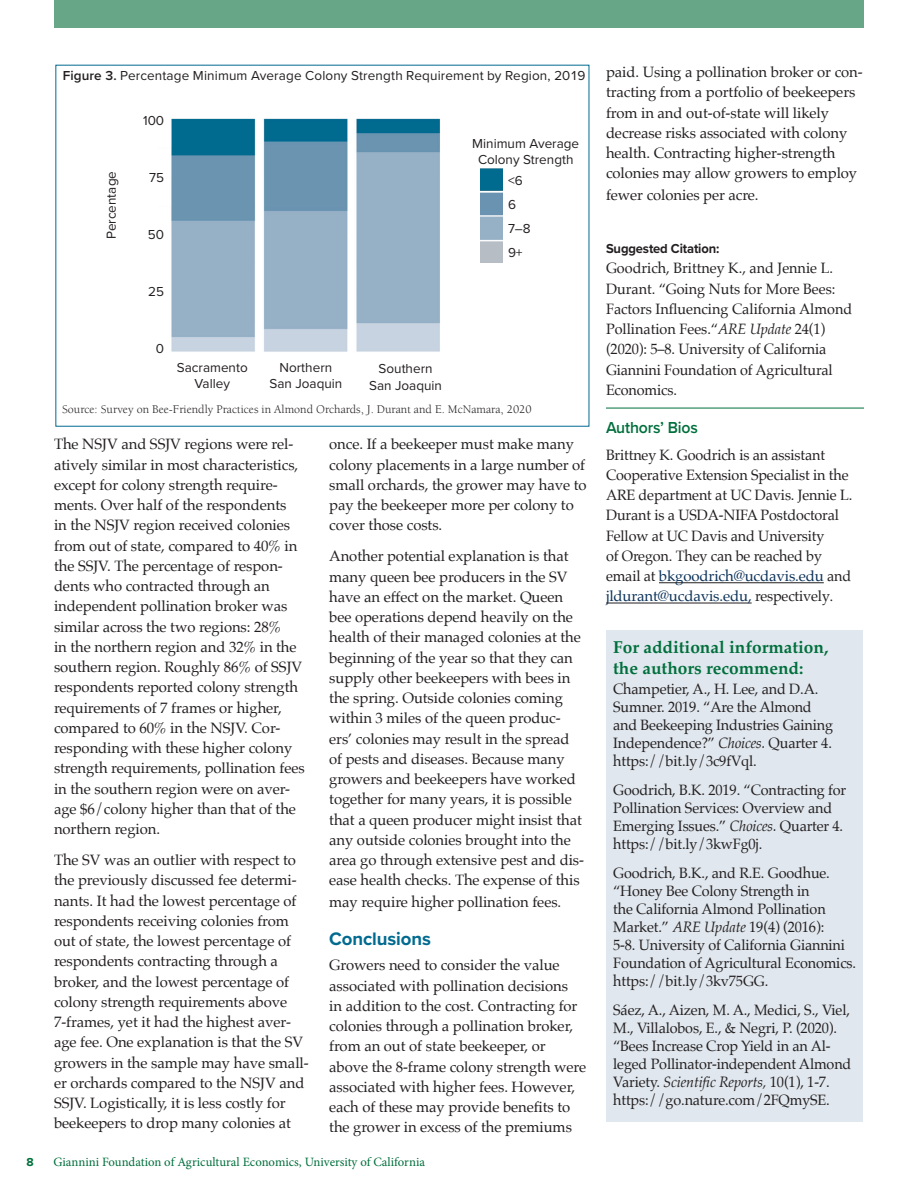
<style>
.page{position:relative;width:918px;height:1188px;background:#fff}
.page>*{position:absolute;margin:0;border:0;box-sizing:border-box;transform-origin:0 0}
.t1{font:700 18.75px "Proxima Nova";letter-spacing:-.005em;color:#006a90}
.t2{font:700 17.25px/20.2px "Palatino";color:#006f3c}
.t3{font:600 16.5px "Proxima Nova";letter-spacing:-.01em;color:#006f3c;scale:.96 1}
.t4{font:15px/20.2px "Palatino";letter-spacing:-.005em;color:#231f20}
.t5{font:15px/18px "Palatino";letter-spacing:-.005em;color:#231f20;scale:.96 1}
.t6{font:13.5px/16.2px "Proxima Nova";color:#231f20;text-align:center}
.t7{font:700 13.5px "Proxima Nova";letter-spacing:-.01em;color:#231f20;scale:.96 1}
.t8{font:12.75px "Minion Pro";color:#006f3c}
.t9{font:12px "Berkeley Std";color:#231f20}
.t10{font:700 12px "Proxima Nova";color:#006f3c}
.s1{font-weight:600}
.s2{font-style:italic}
.s3{color:#0c3259}
.s4{font-family:"Minion Pro"}
</style>
<div class="page">
<div style="left:54px;top:0;width:810px;height:28px;background:#67a788"></div>
<img style="left:171px;top:118px;width:269px;height:234px">
<img style="left:481px;top:169px;width:22px;height:94px">
<hr style="left:606px;top:408px;width:258px;height:1px;background:#006f3c">
<hr style="left:659px;top:582px;width:165px;height:1px;background:#231f20">
<hr style="left:606px;top:603px;width:146px;height:1px;background:#231f20">
<div style="left:606px;top:630px;width:256px;height:491px;background:#e0e7ee"></div>
<p class="t6" style="left:63px;top:67px;width:524px"><span class="s1">Figure 3.</span> Percentage Minimum Average Colony Strength Requirement by Region, 2019</p>
<p class="t6" style="left:103px;top:239px;width:69px;rotate:-90deg">Percentage</p>
<p class="t6" style="left:143px;top:112px;width:23px">100</p>
<p class="t6" style="left:149px;top:169px;width:16px">75</p>
<p class="t6" style="left:148px;top:226px;width:18px">50</p>
<p class="t6" style="left:148px;top:283px;width:17px">25</p>
<p class="t6" style="left:156px;top:340px;width:10px">0</p>
<p class="t6" style="left:177px;top:359px;width:72px">Sacramento<br>Valley</p>
<p class="t6" style="left:369px;top:360px;width:74px">Southern<br>San Joaquin</p>
<p class="t6" style="left:269px;top:359px;width:74px">Northern<br>San Joaquin</p>
<p class="t6" style="left:472px;top:135px;width:108px">Minimum Average<br>Colony Strength</p>
<p class="t6" style="left:508px;top:168px;width:24px;line-height:24px;text-align:left">&lt;6<br>6<br>7–8<br>9+</p>
<p class="t9" style="left:62px;top:403px;width:471px">Source: Survey on Bee-Friendly Practices in Almond Orchards, J. Durant and E. McNamara, 2020</p>
<p class="t4" style="left:54px;top:434px;width:252px">The NSJV and SSJV regions were rel&shy;atively similar in most characteristics, except for colony strength require&shy;ments. Over half of the respondents<br>in the NSJV region received colonies from out of state, compared to 40% in the SSJV. The percentage of respon&shy;dents who contracted through an independent pollination broker was similar across the two regions: 28%<br>in the northern region and 32% in the southern region. Roughly 86% of SSJV respondents reported colony strength requirements of 7 frames or higher, compared to 60% in the NSJV. Cor&shy;responding with these higher colony strength requirements, pollination fees in the southern region were on aver&shy;age $6/colony higher than that of the northern region.</p>
<p class="t4" style="left:54px;top:850px;width:256px">The SV was an outlier with respect to the previously discussed fee determi&shy;nants. It had the lowest percentage of respondents receiving colonies from out of state, the lowest percentage of respondents contracting through a broker, and the lowest percentage of colony strength requirements above 7-frames, yet it had the highest aver&shy;age fee. One explanation is that the SV growers in the sample may have small&shy;er orchards compared to the NSJV and SSJV. Logistically, it is less costly for beekeepers to drop many colonies at</p>
<p class="t4" style="left:329px;top:434px;width:259px">once. If a beekeeper must make many colony placements in a large number of small orchards, the grower may have to pay the beekeeper more per colony to cover those costs.</p>
<p class="t4" style="left:329px;top:546px;width:256px">Another potential explanation is that many queen bee producers in the SV have an effect on the market. Queen bee operations depend heavily on the health of their managed colonies at the beginning of the year so that they can supply other beekeepers with bees in the spring. Outside colonies coming within 3 miles of the queen produc&shy;ers’ colonies may result in the spread of pests and diseases. Because many growers and beekeepers have worked together for many years, it is possible that a queen producer might insist that any outside colonies brought into the area go through extensive pest and dis&shy;ease health checks. The expense of this may require higher pollination fees.</p>
<p class="t1" style="left:329px;top:925px;width:103px">Conclusions</p>
<p class="t4" style="left:329px;top:955px;width:258px">Growers need to consider the value associated with pollination decisions<br>in addition to the cost. Contracting for colonies through a pollination broker, from an out of state beekeeper, or above the 8-frame colony strength were associated with higher fees. However, each of these may provide benefits to the grower in excess of the premiums</p>
<p class="t10" style="left:26px;top:1153px;width:9px">8</p>
<p class="t8" style="left:53px;top:1153px;width:373px">Giannini Foundation of Agricultural Economics, University of California</p>
<p class="t4" style="left:606px;top:62px;width:258px">paid. Using a pollination broker or con&shy;tracting from a portfolio of beekeepers from in and out-of-state will likely decrease risks associated with colony health. Contracting higher-strength colonies may allow growers to employ</p>
<p class="t4" style="left:606px;top:185px;width:154px">fewer colonies per acre.</p>
<p class="t7" style="left:606px;top:238px;width:120px">Suggested Citation:</p>
<p class="t5" style="left:606px;top:258px;width:258px;line-height:20.2px">Goodrich, Brittney K., and Jennie L.<br>Durant. “Going Nuts for More Bees:<br>Factors Influencing California Almond Pollination Fees.“<span class="s2">ARE Update</span> 24(1) (2020): 5–8. University of California Giannini Foundation of Agricultural Economics.</p>
<p class="t3" style="left:606px;top:415px;width:97px">Authors’ Bios</p>
<p class="t5" style="left:606px;top:444px;width:258px;line-height:20.2px">Brittney K. Goodrich is an assistant Cooperative Extension Specialist in the ARE department at UC Davis. Jennie L.<br>Durant is a USDA-NIFA Postdoctoral Fellow at UC Davis and University<br>of Oregon. They can be reached by email at <span class="s3">bkgoodrich@ucdavis.edu</span> and <span class="s3">jldurant@ucdavis.edu,</span> respectively<span class="s4">.</span></p>
<p class="t2" style="left:613px;top:637px;width:217px">For additional information, the authors recommend:</p>
<p class="t5" style="left:613px;top:680px;width:231px">Champetier, A., H. Lee, and D.A.<br>Sumner. 2019. “Are the Almond and Beekeeping Industries Gaining<br>Independence?” <span class="s2">Choices.</span> Quarter 4. https://bit.ly/3c9fVql.</p>
<p class="t5" style="left:613px;top:781px;width:244px">Goodrich, B.K. 2019. “Contracting for Pollination Services: Overview and Emerging Issues.” <span class="s2">Choices.</span> Quarter 4. https://bit.ly/3kwFg0j.</p>
<p class="t5" style="left:613px;top:864px;width:255px">Goodrich, B.K., and R.E. Goodhue. “Honey Bee Colony Strength in<br>the California Almond Pollination Market.” <span class="s2">ARE Update</span> 19(4) (2016):<br>5-8. University of California Giannini Foundation of Agricultural Economics. https://bit.ly/3kv75GG.</p>
<p class="t5" style="left:613px;top:1001px;width:250px">Sáez, A., Aizen, M. A., Medici, S., Viel, M., Villalobos, E., &amp; Negri, P. (2020). “Bees Increase Crop Yield in an Al&shy;leged Pollinator-independent Almond Variety. <span class="s2">Scientific Reports,</span> 10(1), 1-7. https://go.nature.com/2FQmySE.</p>
</div>
